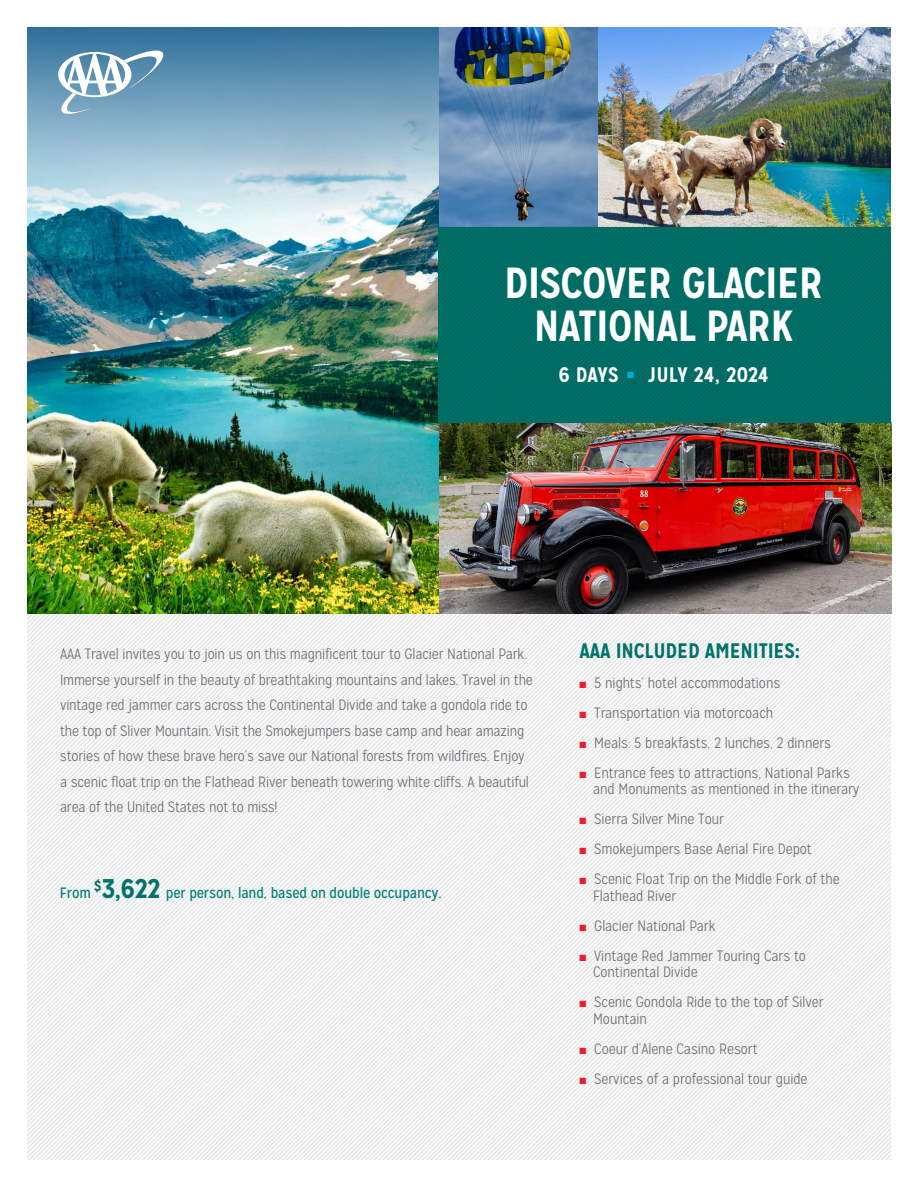
<style>
.page{position:relative;width:918px;height:1188px;background:#fff}
.page>*{position:absolute;margin:0;border:0;box-sizing:border-box;transform-origin:0 0}
.t1{font:700 43.5px "Mission Gothic";letter-spacing:-.02em;color:#fff}
.t2{font:700 21px "Mission Gothic";letter-spacing:-.01em;color:#00736a}
.t3{font:700 21px "Mission Gothic";letter-spacing:-.01em;color:#fff}
.t4{font:300 15px/25.5px "Mission Gothic";letter-spacing:-.01em;color:#6c6d70}
.t5{font:15px "Mission Gothic";letter-spacing:-.01em;color:#00817a}
.s1{font-weight:700;font-size:27px;color:#00736a}
.s2{color:#ee1b2c}
</style>
<div class="page">
<img style="left:27px;top:585px;width:864px;height:574px">
<img style="left:439px;top:27px;width:159px;height:200px">
<img style="left:439px;top:422px;width:453px;height:191px">
<img style="left:28px;top:248px;width:411px;height:365px">
<img style="left:598px;top:27px;width:293px;height:200px">
<svg style="left:27px;top:27px;width:412px;height:221px;background:#83aec4"></svg>
<svg style="left:58px;top:48px;width:108px;height:68px"></svg>
<div style="left:439px;top:227px;width:452px;height:195px;background:#00736a"></div>
<p class="t1" style="left:504px;top:256px;width:321px">DISCOVER GLACIER</p>
<p class="t1" style="left:534px;top:298px;width:261px">NATIONAL PARK</p>
<p class="t3" style="left:559px;top:362px;width:212px">6 DAYS <sup>■</sup> JULY 24, 2024</p>
<p class="t4" style="left:60px;top:642px;width:474px">AAA Travel invites you to join us on this magnificent tour to Glacier National Park.<br>Immerse yourself in the beauty of breathtaking mountains and lakes. Travel in the vintage red jammer cars across the Continental Divide and take a gondola ride to the top of Sliver Mountain. Visit the Smokejumpers base camp and hear amazing stories of how these brave hero’s save our National forests from wildfires. Enjoy a scenic float trip on the Flathead River beneath towering white cliffs. A beautiful area of the United States not to miss!</p>
<p class="t5" style="left:60px;top:884px;width:383px">From <sup>$</sup><span class="s1">3,622</span> per person, land, based on double occupancy.</p>
<p class="t2" style="left:580px;top:637px;width:222px">AAA INCLUDED AMENITIES:</p>
<p class="t4" style="left:580px;top:670px;width:202px"><span class="s2">■</span> 5 nights’ hotel accommodations</p>
<p class="t4" style="left:580px;top:700px;width:195px"><span class="s2">■</span> Transportation via motorcoach</p>
<p class="t4" style="left:580px;top:730px;width:253px"><span class="s2">■</span> Meals: 5 breakfasts, 2 lunches, 2 dinners</p>
<p class="t4" style="left:593px;top:765px;width:268px;line-height:16.5px;text-indent:-13px"><span class="s2">■</span> Entrance fees to attractions, National Parks and Monuments as mentioned in the itinerary</p>
<p class="t4" style="left:580px;top:807px;width:146px"><span class="s2">■</span> Sierra Silver Mine Tour</p>
<p class="t4" style="left:580px;top:837px;width:234px"><span class="s2">■</span> Smokejumpers Base Aerial Fire Depot</p>
<p class="t4" style="left:593px;top:871px;width:248px;line-height:16.5px;text-indent:-13px"><span class="s2">■</span> Scenic Float Trip on the Middle Fork of the<br>Flathead River</p>
<p class="t4" style="left:580px;top:913px;width:138px"><span class="s2">■</span> Glacier National Park</p>
<p class="t4" style="left:593px;top:948px;width:214px;line-height:16.5px;text-indent:-13px"><span class="s2">■</span> Vintage Red Jammer Touring Cars to<br>Continental Divide</p>
<p class="t4" style="left:593px;top:994px;width:232px;line-height:16.5px;text-indent:-13px"><span class="s2">■</span> Scenic Gondola Ride to the top of Silver<br>Mountain</p>
<p class="t4" style="left:580px;top:1036px;width:180px"><span class="s2">■</span> Coeur d’Alene Casino Resort</p>
<p class="t4" style="left:580px;top:1066px;width:230px"><span class="s2">■</span> Services of a professional tour guide</p>
</div>
